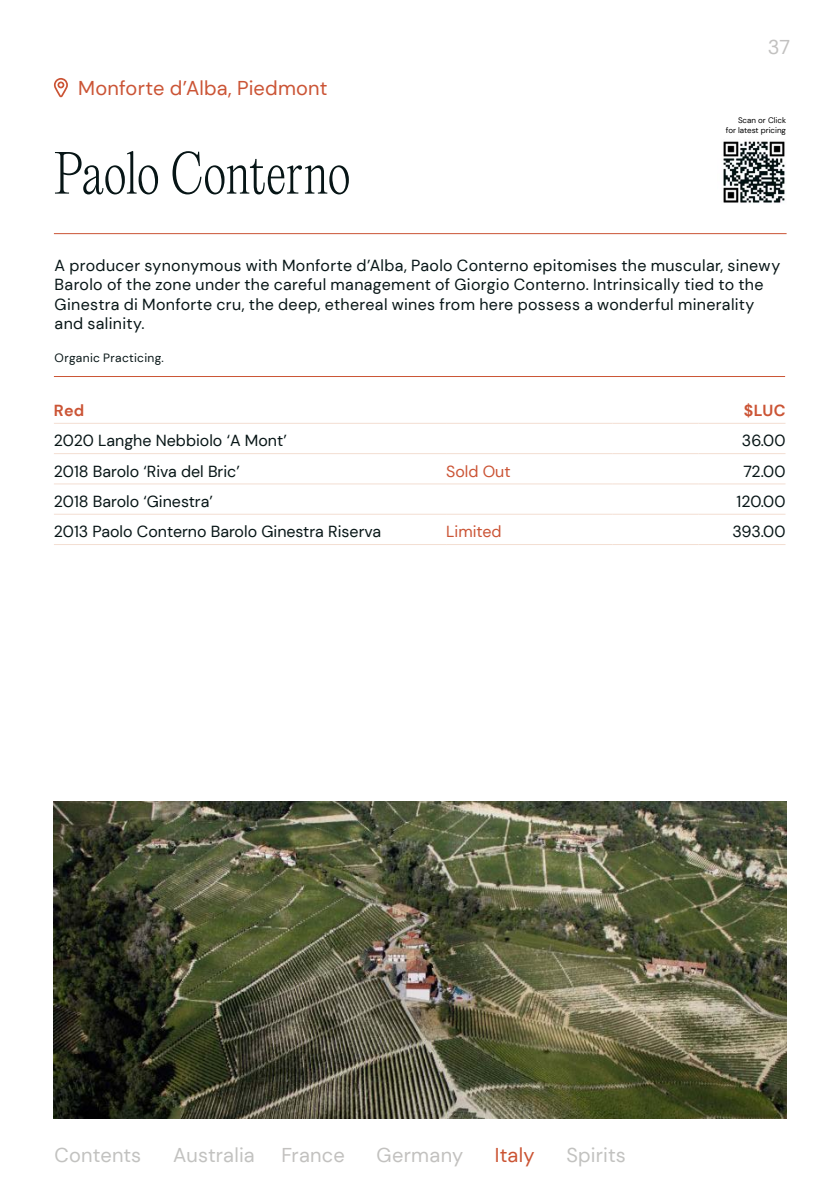
<style>
.page{position:relative;width:840px;height:1191px;background:#fff}
.page>*{position:absolute;margin:0;border:0;box-sizing:border-box;transform-origin:0 0}
.t1{font:200 52px "PP Editorial New";letter-spacing:-.02em;color:#071516}
.t2{font:20px "DM Sans";letter-spacing:.005em;color:#c2c2c0}
.t3{font:20px "DM Sans";letter-spacing:.01em;color:#cb5435}
.t4{font:20px "DM Sans";letter-spacing:.015em;color:#c2c1bf}
.t5{font:20px "DM Sans";letter-spacing:.01em;color:#cb5433}
.t6{font:20px "DM Sans";color:#c2c1c0}
.t7{font:16px/19.2px "DM Sans";letter-spacing:.015em;color:#071516}
.t8{font:16px "DM Sans";color:#cb5435}
.t9{font:700 16px "DM Sans";letter-spacing:.015em;color:#cb5435}
.t10{font:12px "DM Sans";letter-spacing:.025em;color:#071516}
.t11{font:8px/9.6px "DM Sans";color:#000;text-align:right}
</style>
<div class="page">
<svg style="left:54px;top:78px;width:14px;height:19px"></svg>
<hr style="left:54px;top:233px;width:732px;height:1px;background:#cb5435">
<hr style="left:54px;top:376px;width:730px;height:1px;background:#cb5435">
<img style="left:723px;top:141px;width:62px;height:62px">
<img style="left:54px;top:802px;width:731px;height:317px">
<hr style="left:54px;top:423px;width:392px;height:1px;background:#f3ded2">
<hr style="left:446px;top:423px;width:166px;height:1px;background:#f3ded2">
<hr style="left:612px;top:423px;width:86px;height:1px;background:#f3ded2">
<hr style="left:698px;top:423px;width:87px;height:1px;background:#f3ded2">
<hr style="left:54px;top:453px;width:392px;height:1px;background:#f3ded2">
<hr style="left:446px;top:453px;width:166px;height:1px;background:#f3ded2">
<hr style="left:612px;top:453px;width:86px;height:1px;background:#f3ded2">
<hr style="left:698px;top:453px;width:87px;height:1px;background:#f3ded2">
<hr style="left:54px;top:483px;width:392px;height:1px;background:#f3ded2">
<hr style="left:446px;top:483px;width:166px;height:1px;background:#f3ded2">
<hr style="left:612px;top:483px;width:86px;height:1px;background:#f3ded2">
<hr style="left:698px;top:483px;width:87px;height:1px;background:#f3ded2">
<hr style="left:54px;top:514px;width:392px;height:1px;background:#f3ded2">
<hr style="left:446px;top:514px;width:166px;height:1px;background:#f3ded2">
<hr style="left:612px;top:514px;width:86px;height:1px;background:#f3ded2">
<hr style="left:698px;top:514px;width:87px;height:1px;background:#f3ded2">
<hr style="left:54px;top:544px;width:392px;height:1px;background:#f3ded2">
<hr style="left:446px;top:544px;width:166px;height:1px;background:#f3ded2">
<hr style="left:612px;top:544px;width:86px;height:1px;background:#f3ded2">
<hr style="left:698px;top:544px;width:87px;height:1px;background:#f3ded2">
<p class="t3" style="left:78px;top:76px;width:251px">Monforte d’Alba, Piedmont</p>
<h1 class="t1" style="left:54px;top:138px;width:298px">Paolo Conterno</h1>
<p class="t6" style="left:767px;top:34px;width:24px">37</p>
<p class="t11" style="left:725px;top:115px;width:62px">Scan or Click for latest pricing</p>
<p class="t7" style="left:55px;top:256px;width:726px">A producer synonymous with Monforte d’Alba, Paolo Conterno epitomises the muscular, sinewy Barolo of the zone under the careful management of Giorgio Conterno. Intrinsically tied to the Ginestra di Monforte cru, the deep, ethereal wines from here possess a wonderful minerality and salinity.</p>
<p class="t10" style="left:55px;top:351px;width:111px">Organic Practicing.</p>
<p class="t9" style="left:54px;top:400px;width:32px">Red</p>
<p class="t9" style="left:743px;top:400px;width:43px">$LUC</p>
<p class="t7" style="left:54px;top:431px;width:234px">2020 Langhe Nebbiolo ‘A Mont’</p>
<p class="t7" style="left:741px;top:431px;width:45px">36.00</p>
<p class="t7" style="left:54px;top:461px;width:187px">2018 Barolo ‘Riva del Bric’</p>
<p class="t8" style="left:446px;top:461px;width:66px">Sold Out</p>
<p class="t7" style="left:743px;top:461px;width:43px">72.00</p>
<p class="t7" style="left:54px;top:491px;width:160px">2018 Barolo ‘Ginestra’</p>
<p class="t7" style="left:736px;top:491px;width:50px">120.00</p>
<p class="t7" style="left:54px;top:522px;width:328px">2013 Paolo Conterno Barolo Ginestra Riserva</p>
<p class="t8" style="left:446px;top:522px;width:57px">Limited</p>
<p class="t7" style="left:732px;top:522px;width:54px">393.00</p>
<p class="t2" style="left:55px;top:1142px;width:88px">Contents</p>
<p class="t2" style="left:173px;top:1142px;width:83px">Australia</p>
<p class="t4" style="left:281px;top:1142px;width:65px">France</p>
<p class="t4" style="left:376px;top:1142px;width:88px">Germany</p>
<p class="t5" style="left:494px;top:1142px;width:41px">Italy</p>
<p class="t2" style="left:566px;top:1142px;width:61px">Spirits</p>
</div>
